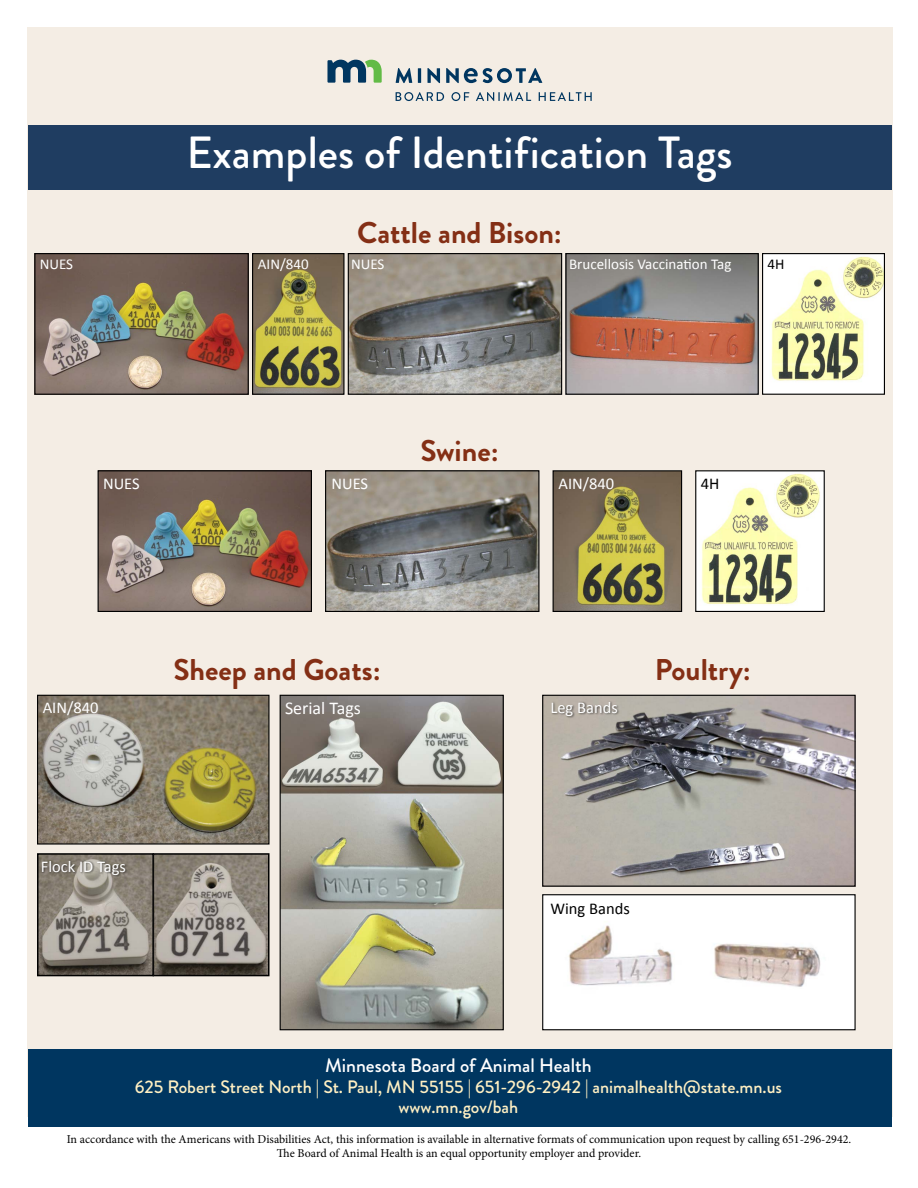
<style>
.page{position:relative;width:918px;height:1188px;background:#fff}
.page>*{position:absolute;margin:0;border:0;box-sizing:border-box;transform-origin:0 0}
.Commerical_Checklist{font:500 45px "Brandon Grotesque";color:#fff}
.Headers{font:700 30px "Brandon Grotesque";color:#842f15}
.t1{font:500 19.5px "Brandon Grotesque";color:#fff}
.t2{font:500 18px "Brandon Grotesque";color:#fff0c3}
.t3{font:18px "Calibri";color:#fff}
.t4{font:16.5px "Calibri";color:#fff}
.t5{font:16.5px "Calibri";color:#000}
.t6{font:15px "Calibri";color:#fff}
.t7{font:15px "Calibri";color:#000}
.t8{font:12px/14.4px "Minion Pro";color:#000;text-align:center}
</style>
<div class="page">
<div style="left:27px;top:27px;width:865px;height:1090px;background:#f4ede4"></div>
<svg style="left:327px;top:60px;width:55px;height:23px"></svg>
<svg style="left:396px;top:68px;width:16px;height:15px"></svg>
<hr style="left:418px;top:68px;width:3px;height:15px;background:#003660">
<svg style="left:427px;top:68px;width:13px;height:15px"></svg>
<svg style="left:446px;top:68px;width:96px;height:15px"></svg>
<svg style="left:396px;top:92px;width:48px;height:9px"></svg>
<svg style="left:451px;top:92px;width:18px;height:9px"></svg>
<svg style="left:476px;top:92px;width:55px;height:9px"></svg>
<svg style="left:539px;top:92px;width:53px;height:9px"></svg>
<div style="left:28px;top:125px;width:864px;height:65px;background:#1f3d61"></div>
<img style="left:36px;top:255px;width:211px;height:138px">
<div style="left:34px;top:253px;width:215px;height:142px;border:1px solid #000"></div>
<img style="left:567px;top:255px;width:190px;height:138px">
<div style="left:565px;top:253px;width:194px;height:142px;border:1px solid #000"></div>
<img style="left:350px;top:255px;width:210px;height:138px">
<div style="left:348px;top:253px;width:214px;height:142px;border:1px solid #000"></div>
<img style="left:254px;top:255px;width:89px;height:138px">
<div style="left:252px;top:253px;width:93px;height:142px;border:1px solid #000"></div>
<img style="left:39px;top:697px;width:229px;height:146px">
<div style="left:37px;top:695px;width:233px;height:150px;border:1px solid #000"></div>
<img style="left:282px;top:697px;width:220px;height:331px">
<div style="left:280px;top:695px;width:224px;height:335px;border:1px solid #000"></div>
<img style="left:100px;top:472px;width:210px;height:138px">
<div style="left:98px;top:470px;width:214px;height:142px;border:1px solid #000"></div>
<img style="left:327px;top:472px;width:210px;height:138px">
<div style="left:325px;top:470px;width:214px;height:142px;border:1px solid #000"></div>
<img style="left:544px;top:697px;width:310px;height:188px">
<div style="left:542px;top:695px;width:314px;height:192px;border:1px solid #000"></div>
<div style="left:551px;top:701px;width:69px;height:17px;background:#000;opacity:.55"></div>
<div style="left:28px;top:1049px;width:864px;height:77px;background:#003660"></div>
<img style="left:555px;top:472px;width:125px;height:138px">
<div style="left:553px;top:470px;width:129px;height:142px;border:1px solid #000"></div>
<div style="left:696px;top:471px;width:128px;height:140px;background:#fff"></div>
<img style="left:702px;top:473px;width:118px;height:132px">
<div style="left:695px;top:470px;width:130px;height:142px;border:1px solid #000"></div>
<div style="left:763px;top:254px;width:121px;height:140px;background:#fff"></div>
<img style="left:771px;top:256px;width:112px;height:125px">
<div style="left:762px;top:253px;width:123px;height:142px;border:1px solid #000"></div>
<img style="left:40px;top:856px;width:227px;height:117px">
<div style="left:153px;top:853px;width:117px;height:123px;border:2px solid #000"></div>
<div style="left:37px;top:853px;width:117px;height:123px;border:2px solid #000"></div>
<div style="left:41px;top:860px;width:87px;height:18px;background:#000;opacity:.55"></div>
<div style="left:543px;top:895px;width:312px;height:135px;background:#fff"></div>
<img style="left:568px;top:925px;width:253px;height:62px">
<div style="left:542px;top:894px;width:314px;height:136px;border:1px solid #000"></div>
<h2 class="Commerical_Checklist" style="left:187px;top:121px;width:548px">Examples of Identification Tags</h2>
<p class="Headers" style="left:357px;top:212px;width:206px">Cattle and Bison:</p>
<p class="t6" style="left:40px;top:255px;width:35px">NUES</p>
<p class="t6" style="left:258px;top:255px;width:52px">AIN/840</p>
<p class="t6" style="left:351px;top:255px;width:35px">NUES</p>
<p class="t6" style="left:569px;top:255px;width:164px">Brucellosis Vaccination Tag</p>
<p class="t7" style="left:768px;top:255px;width:18px">4H</p>
<p class="t4" style="left:103px;top:473px;width:38px">NUES</p>
<p class="t4" style="left:331px;top:473px;width:38px">NUES</p>
<p class="Headers" style="left:420px;top:430px;width:80px">Swine:</p>
<p class="t4" style="left:558px;top:473px;width:57px">AIN/840</p>
<p class="t5" style="left:701px;top:473px;width:20px">4H</p>
<p class="Headers" style="left:174px;top:649px;width:209px">Sheep and Goats:</p>
<p class="t4" style="left:43px;top:697px;width:57px">AIN/840</p>
<p class="t3" style="left:285px;top:697px;width:77px">Serial Tags</p>
<p class="t4" style="left:41px;top:856px;width:87px">Flock ID Tags</p>
<p class="t4" style="left:551px;top:697px;width:69px">Leg Bands</p>
<p class="Headers" style="left:655px;top:649px;width:98px">Poultry:</p>
<p class="t5" style="left:551px;top:898px;width:81px">Wing Bands</p>
<p class="t1" style="left:325px;top:1052px;width:268px">Minnesota Board of Animal Health</p>
<p class="t2" style="left:135px;top:1074px;width:649px">625 Robert Street North | St. Paul, MN 55155 | 651-296-2942 | animalhealth@state.mn.us</p>
<p class="t2" style="left:398px;top:1094px;width:121px">www.mn.gov/bah</p>
<p class="t8" style="left:67px;top:1132px;width:786px">In accordance with the Americans with Disabilities Act, this information is available in alternative formats of communication upon request by calling 651-296-2942.<br>The Board of Animal Health is an equal opportunity employer and provider.</p>
</div>
